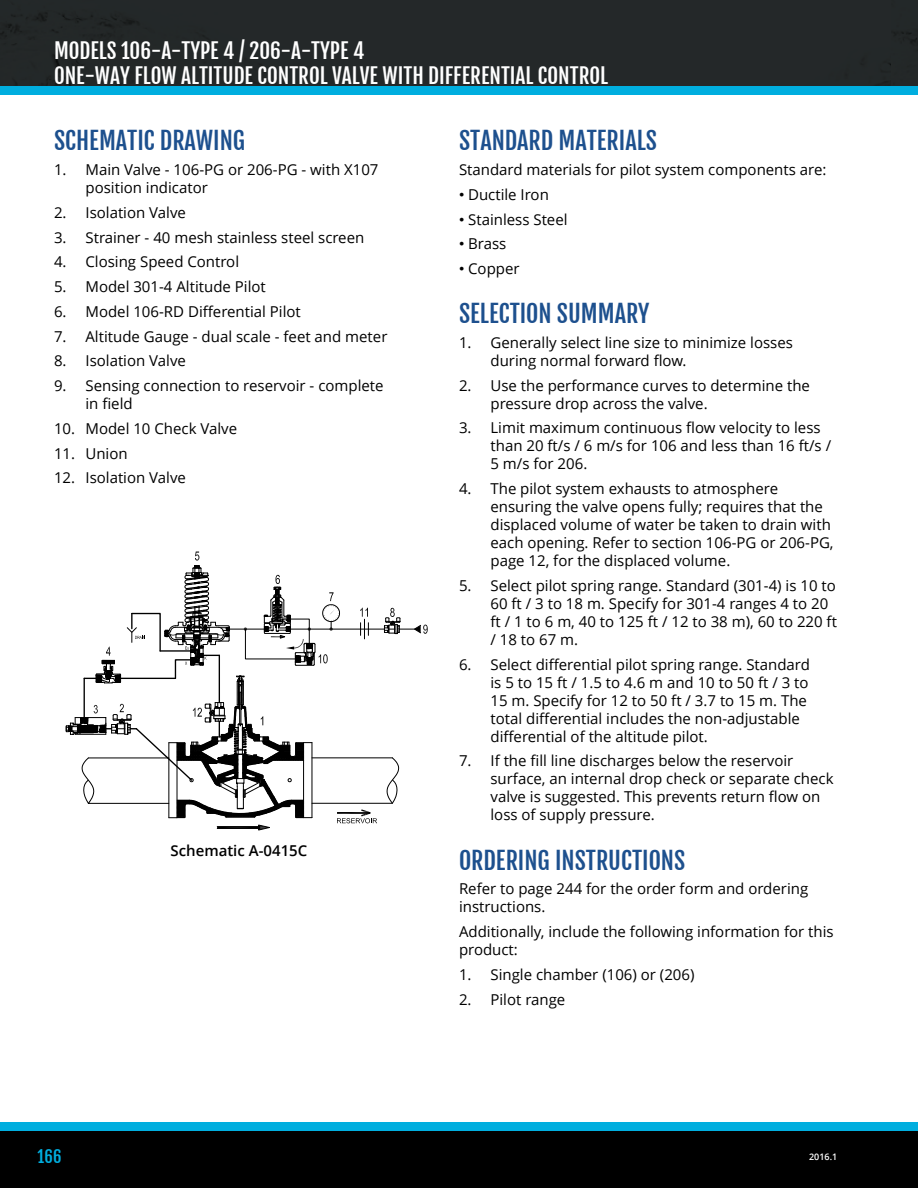
<style>
.page{position:relative;width:918px;height:1188px;background:#fff}
.page>*{position:absolute;margin:0;border:0;box-sizing:border-box;transform-origin:0 0}
.t1{font:24px "Fjalla One";color:#1d508e}
.t2{font:21px/25.2px "Fjalla One";color:#fff}
.t3{font:16.5px "Fjalla One";color:#00aedf}
.t4{font:15px/18px "Open Sans";color:#000}
.t5{font:600 15px "Open Sans";color:#000}
.t6{font:600 9px "Open Sans";color:#fff}
.s1{font-family:"Arial"}
</style>
<div class="page">
<div style="left:0;top:1126px;width:918px;height:62px;background:#000"></div>
<div style="left:0;top:1122px;width:918px;height:9px;background:#00aedf"></div>
<div style="left:0;top:0;width:891px;height:86px;background:#242829"></div>
<div style="left:891px;top:0;width:27px;height:86px;background:#232728"></div>
<div style="left:0;top:86px;width:918px;height:9px;background:#00aedf"></div>
<svg style="left:66px;top:552px;width:362px;height:279px"></svg>
<h2 class="t2" style="left:54px;top:38px;width:556px">MODELS 106-A-TYPE 4 / 206-A-TYPE 4<br>ONE-WAY FLOW ALTITUDE CONTROL VALVE WITH DIFFERENTIAL CONTROL</h2>
<h1 class="t1" style="left:54px;top:126px;width:193px">SCHEMATIC DRAWING</h1>
<p class="t4" style="left:86px;top:160px;width:295px;text-indent:-32px">1. Main Valve - 106-PG or 206-PG - with X107 position indicator</p>
<p class="t4" style="left:54px;top:203px;width:133px">2. Isolation Valve</p>
<p class="t4" style="left:54px;top:228px;width:312px">3. Strainer - 40 mesh stainless steel screen</p>
<p class="t4" style="left:54px;top:253px;width:187px">4. Closing Speed Control</p>
<p class="t4" style="left:54px;top:277px;width:213px">5. Model 301-4 Altitude Pilot</p>
<p class="t4" style="left:54px;top:302px;width:248px">6. Model 106-RD Differential Pilot</p>
<p class="t4" style="left:54px;top:327px;width:335px">7. Altitude Gauge - dual scale - feet and meter</p>
<p class="t4" style="left:54px;top:352px;width:133px">8. Isolation Valve</p>
<p class="t4" style="left:86px;top:376px;width:300px;text-indent:-32px">9. Sensing connection to reservoir - complete in field</p>
<p class="t4" style="left:54px;top:419px;width:185px">10. Model 10 Check Valve</p>
<p class="t4" style="left:54px;top:444px;width:75px">11. Union</p>
<p class="t4" style="left:54px;top:469px;width:133px">12. Isolation Valve</p>
<p class="t5" style="left:171px;top:840px;width:138px">Schematic A-0415C</p>
<h1 class="t1" style="left:459px;top:126px;width:199px">STANDARD MATERIALS</h1>
<p class="t4" style="left:459px;top:160px;width:369px">Standard materials for pilot system components are:</p>
<p class="t4" style="left:459px;top:185px;width:91px"><span class="s1">•</span> Ductile Iron</p>
<p class="t4" style="left:459px;top:210px;width:110px"><span class="s1">•</span> Stainless Steel</p>
<p class="t4" style="left:459px;top:235px;width:49px"><span class="s1">•</span> Brass</p>
<p class="t4" style="left:459px;top:259px;width:62px"><span class="s1">•</span> Copper</p>
<h1 class="t1" style="left:459px;top:299px;width:192px">SELECTION SUMMARY</h1>
<p class="t4" style="left:490px;top:333px;width:304px;text-indent:-32px">1. Generally select line size to minimize losses during normal forward flow.</p>
<p class="t4" style="left:490px;top:376px;width:321px;text-indent:-32px">2. Use the performance curves to determine the pressure drop across the valve.</p>
<p class="t4" style="left:490px;top:419px;width:342px;text-indent:-32px">3. Limit maximum continuous flow velocity to less than 20 ft/s / 6 m/s for 106 and less than 16 ft/s /<br>5 m/s for 206.</p>
<p class="t4" style="left:490px;top:479px;width:345px;text-indent:-32px">4. The pilot system exhausts to atmosphere ensuring the valve opens fully; requires that the displaced volume of water be taken to drain with each opening. Refer to section 106-PG or 206-PG, page 12, for the displaced volume.</p>
<p class="t4" style="left:490px;top:576px;width:348px;text-indent:-32px">5. Select pilot spring range. Standard (301-4) is 10 to 60 ft / 3 to 18 m. Specify for 301-4 ranges 4 to 20 ft / 1 to 6 m, 40 to 125 ft / 12 to 38 m), 60 to 220 ft / 18 to 67 m.</p>
<p class="t4" style="left:490px;top:655px;width:321px;text-indent:-32px">6. Select differential pilot spring range. Standard is 5 to 15 ft / 1.5 to 4.6 m and 10 to 50 ft / 3 to 15 m. Specify for 12 to 50 ft / 3.7 to 15 m. The total differential includes the non-adjustable differential of the altitude pilot.</p>
<p class="t4" style="left:490px;top:752px;width:345px;text-indent:-32px">7. If the fill line discharges below the reservoir surface, an internal drop check or separate check valve is suggested. This prevents return flow on loss of supply pressure.</p>
<h1 class="t1" style="left:459px;top:845px;width:228px">ORDERING INSTRUCTIONS</h1>
<p class="t4" style="left:459px;top:879px;width:351px">Refer to page 244 for the order form and ordering instructions.</p>
<p class="t4" style="left:459px;top:922px;width:376px">Additionally, include the following information for this product:</p>
<p class="t4" style="left:459px;top:965px;width:237px">1. Single chamber (106) or (206)</p>
<p class="t4" style="left:459px;top:990px;width:108px">2. Pilot range</p>
<p class="t3" style="left:37px;top:1146px;width:26px">166</p>
<p class="t6" style="left:809px;top:1150px;width:30px">2016.1</p>
</div>
